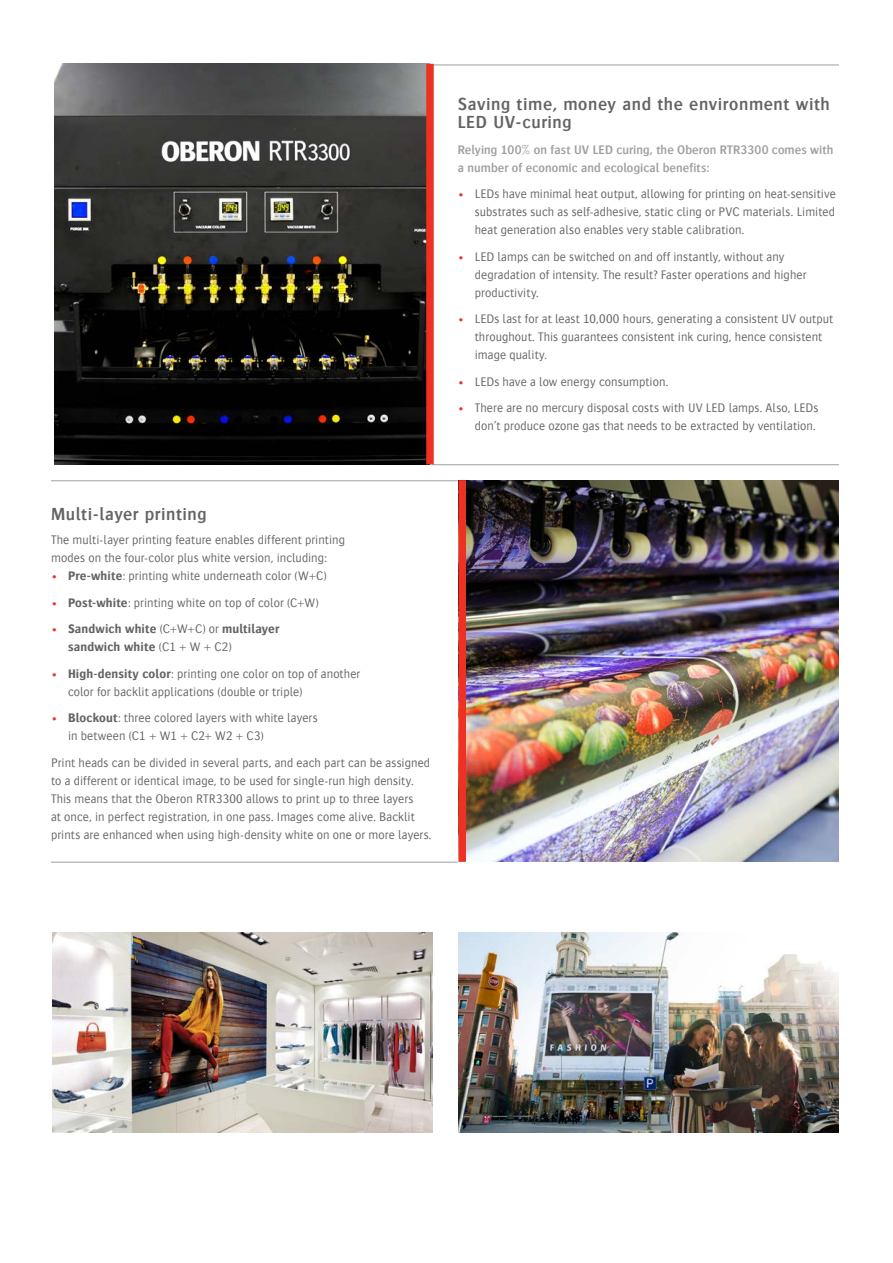
<style>
.page{position:relative;width:893px;height:1263px;background:#fff}
.page>*{position:absolute;margin:0;border:0;box-sizing:border-box;transform-origin:0 0}
.t1{font:600 18px/18px "Bosis For Agfa";letter-spacing:.03em;color:#636466}
.t2{font:300 12.75px/18px "Bosis For Agfa";letter-spacing:.01em;color:#636466}
.t3{font:600 12.75px/18px "Bosis For Agfa";letter-spacing:.005em;color:#9d9fa2}
.t4{font:700 12.75px/18px "Bosis For Agfa";letter-spacing:.01em;color:#636466}
.s1{color:#ee3124}
.s2{font-weight:700;color:#ee3124}
.s3{font-weight:700}
.s4{font-weight:300}
</style>
<div class="page">
<hr style="left:432px;top:65px;width:407px;height:1px;background:#9d9fa2">
<hr style="left:432px;top:464px;width:407px;height:1px;background:#9d9fa2">
<hr style="left:51px;top:480px;width:407px;height:1px;background:#9d9fa2">
<hr style="left:51px;top:862px;width:407px;height:1px;background:#9d9fa2">
<img style="left:466px;top:480px;width:372px;height:382px">
<img style="left:54px;top:64px;width:372px;height:400px">
<div style="left:426px;top:64px;width:8px;height:400px;background:#ee3124"></div>
<div style="left:458px;top:480px;width:8px;height:382px;background:#ee3124"></div>
<img style="left:52px;top:933px;width:380px;height:199px">
<img style="left:458px;top:933px;width:381px;height:199px">
<h1 class="t1" style="left:458px;top:95px;width:374px">Saving time, money and the environment with<br>LED UV-curing</h1>
<p class="t3" style="left:458px;top:140px;width:377px">Relying 100% on fast UV LED curing, the Oberon RTR3300 comes with a number of economic and ecological benefits:</p>
<p class="t2" style="left:475px;top:185px;width:363px;text-align:justify;text-indent:-17px"><span class="s1">•</span> LEDs have minimal heat output, allowing for printing on heat-sensitive substrates such as self-adhesive, static cling or PVC materials. Limited heat generation also enables very stable calibration.</p>
<p class="t2" style="left:475px;top:247px;width:333px;text-indent:-17px"><span class="s1">•</span> LED lamps can be switched on and off instantly, without any degradation of intensity. The result? Faster operations and higher productivity.</p>
<p class="t2" style="left:475px;top:310px;width:360px;text-indent:-17px"><span class="s1">•</span> LEDs last for at least 10,000 hours, generating a consistent UV output throughout. This guarantees consistent ink curing, hence consistent image quality.</p>
<p class="t2" style="left:458px;top:372px;width:212px"><span class="s1">•</span> LEDs have a low energy consumption.</p>
<p class="t2" style="left:458px;top:399px;width:362px;text-align:right"><span class="s1">•</span> There are no mercury disposal costs with UV LED lamps. Also, LEDs don’t produce ozone gas that needs to be extracted by ventilation.</p>
<h1 class="t1" style="left:51px;top:505px;width:157px">Multi-layer printing</h1>
<p class="t2" style="left:51px;top:531px;width:296px">The multi-layer printing feature enables different printing modes on the four-color plus white version, including:</p>
<p class="t2" style="left:51px;top:567px;width:277px"><span class="s2">•</span> <span class="s3">Pre-white</span>: printing white underneath color (W+C)</p>
<p class="t2" style="left:51px;top:593px;width:269px"><span class="s2">•</span> <span class="s3">Post-white</span>: printing white on top of color (C+W)</p>
<p class="t4" style="left:68px;top:620px;width:213px;text-indent:-17px"><span class="s1">•</span> Sandwich white <span class="s4">(C+W+C) or</span> multilayer sandwich white <span class="s4">(C1 + W + C2)</span></p>
<p class="t2" style="left:68px;top:664px;width:294px;text-indent:-17px"><span class="s2">•</span> <span class="s3">High-density color</span>: printing one color on top of another color for backlit applications (double or triple)</p>
<p class="t2" style="left:68px;top:709px;width:251px;text-indent:-17px"><span class="s2">•</span> <span class="s3">Blockout</span>: three colored layers with white layers in between (C1 + W1 + C2+ W2 + C3)</p>
<p class="t2" style="left:51px;top:753px;width:382px">Print heads can be divided in several parts, and each part can be assigned to a different or identical image, to be used for single-run high density.<br>This means that the Oberon RTR3300 allows to print up to three layers<br>at once, in perfect registration, in one pass. Images come alive. Backlit prints are enhanced when using high-density white on one or more layers.</p>
</div>
